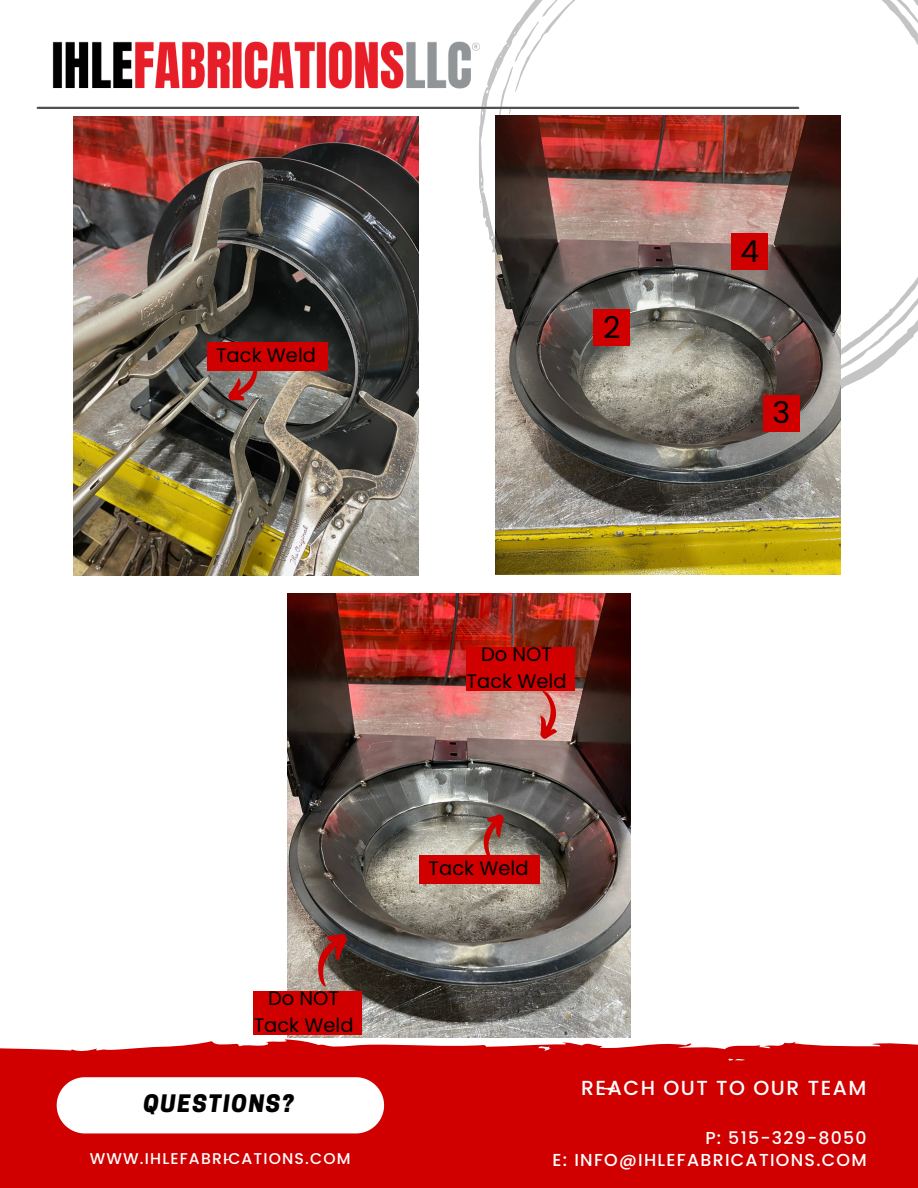
<style>
.page{position:relative;width:918px;height:1188px;background:#fff}
.page>*{position:absolute;margin:0;border:0;box-sizing:border-box;transform-origin:0 0}
.t1{font:30px "Poppins";color:#000}
.t2{font:italic 800 22.65px "Cooper Hewitt";letter-spacing:.075em;color:#000}
.t3{font:500 20.4px "Poppins";letter-spacing:.075em;color:#fff}
.t4{font:19.5px/27px "Poppins";color:#000;text-align:center}
.t5{font:500 17.4px "Poppins";letter-spacing:.075em;color:#fff}
.t6{font:500 15.6px "Poppins";letter-spacing:.075em;color:#fff}
</style>
<div class="page">
<svg style="left:479px;top:0;width:439px;height:413px"></svg>
<img style="left:37px;top:27px;width:458px;height:80px">
<hr style="left:38px;top:107px;width:760px;height:2px;background:#525051">
<svg style="left:0;top:1037px;width:918px;height:151px;background:#d31010"></svg>
<svg style="left:57px;top:1077px;width:327px;height:56px"></svg>
<img style="left:74px;top:117px;width:344px;height:459px">
<img style="left:496px;top:116px;width:344px;height:459px">
<img style="left:288px;top:594px;width:342px;height:444px">
<div style="left:732px;top:234px;width:36px;height:36px;background:#d00000"></div>
<div style="left:763px;top:395px;width:37px;height:37px;background:#d00000"></div>
<div style="left:593px;top:309px;width:37px;height:37px;background:#d00000"></div>
<svg style="left:226px;top:371px;width:40px;height:36px"></svg>
<div style="left:207px;top:342px;width:121px;height:29px;background:#d00000"></div>
<div style="left:420px;top:855px;width:120px;height:28px;background:#d00000"></div>
<svg style="left:479px;top:812px;width:26px;height:43px"></svg>
<div style="left:466px;top:647px;width:108px;height:44px;background:#d00000"></div>
<div style="left:253px;top:991px;width:108px;height:44px;background:#d00000"></div>
<svg style="left:309px;top:928px;width:40px;height:60px;background:#8a5952"></svg>
<svg style="left:540px;top:691px;width:17px;height:48px"></svg>
<p class="t4" style="left:216px;top:342px;width:101px">Tack Weld</p>
<p class="t1" style="left:603px;top:306px;width:19px">2</p>
<p class="t1" style="left:740px;top:231px;width:20px">4</p>
<p class="t1" style="left:773px;top:392px;width:19px">3</p>
<p class="t4" style="left:254px;top:985px;width:101px">Do NOT<br>Tack Weld</p>
<p class="t2" style="left:144px;top:1095px;width:152px">QUESTIONS?</p>
<p class="t6" style="left:90px;top:1147px;width:262px">WWW.IHLEFABRICATIONS.COM</p>
<p class="t4" style="left:467px;top:641px;width:101px">Do NOT<br>Tack Weld</p>
<p class="t4" style="left:429px;top:854px;width:101px">Tack Weld</p>
<p class="t3" style="left:581px;top:1074px;width:287px">REACH OUT TO OUR TEAM</p>
<p class="t5" style="left:705px;top:1125px;width:163px">P: 515-329-8050</p>
<p class="t5" style="left:553px;top:1148px;width:316px">E: INFO@IHLEFABRICATIONS.COM</p>
</div>
